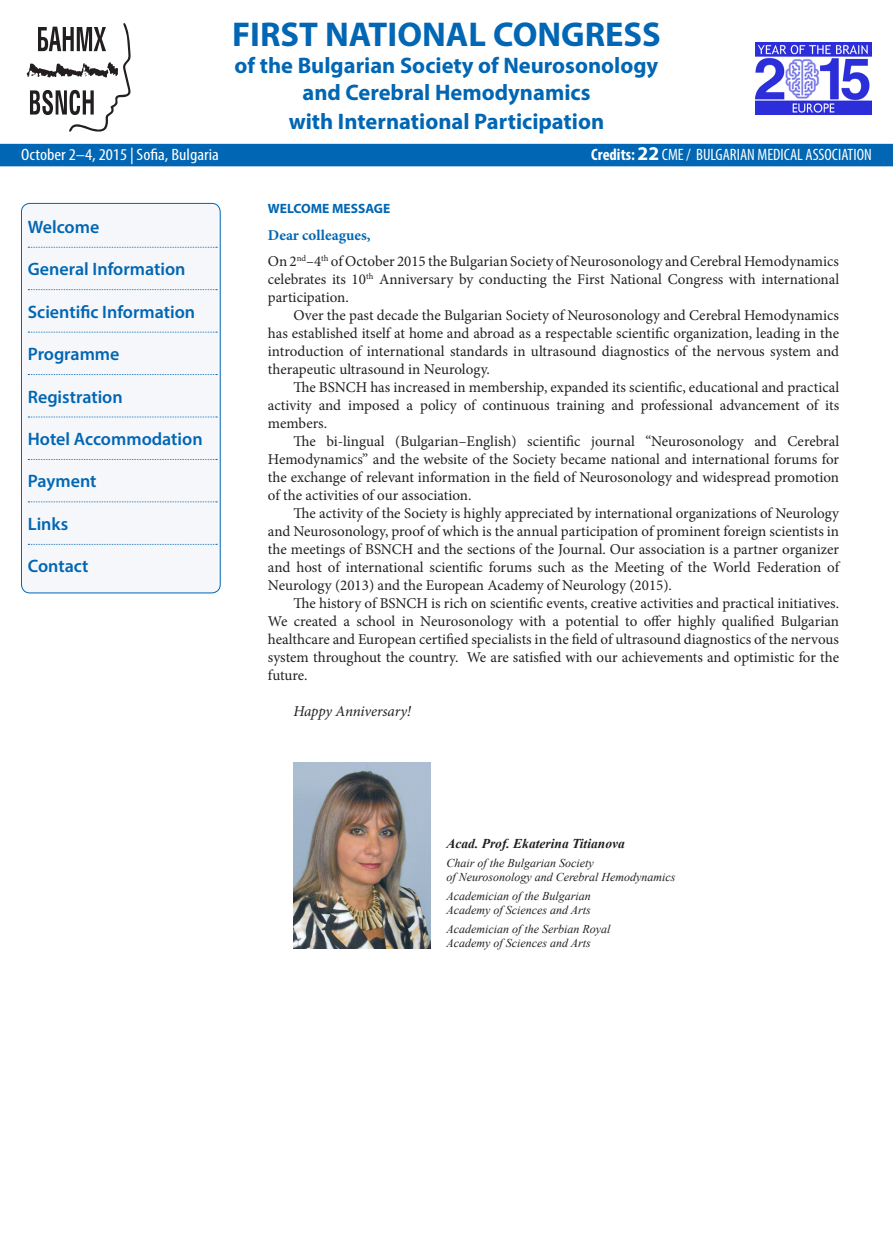
<style>
.page{position:relative;width:893px;height:1234px;background:#fff}
.page>*{position:absolute;margin:0;border:0;box-sizing:border-box;transform-origin:0 0}
.t1{font:700 34.5px "Myriad Pro";color:#0166b3}
.t2{font:700 22.5px/27px "Myriad Pro";color:#0166b3;text-align:center}
.t3{font:600 18px "Myriad Pro";color:#0166b3}
.t4{font:condensed 16.5px "Myriad Pro";color:#fff}
.t5{font:condensed 16.5px "Myriad Pro";color:#fff;scale:1.12 1}
.t6{font:15px/18px "Minion Pro";color:#231f20;text-align:justify}
.t7{font:italic 15px "Minion Pro";letter-spacing:-.01em;color:#231f20}
.t8{font:italic 700 13.5px "Times New Roman";color:#231f20}
.t9{font:700 13.5px "Myriad Pro";color:#0166b3}
.t10{font:italic 12px/14.4px "Times New Roman";color:#231f20}
.s1{font-weight:700}
.s2{font-weight:700;font-stretch:normal;font-size:19.5px}
.s3{font-weight:700;color:#0166b3}
</style>
<div class="page">
<svg style="left:27px;top:23px;width:104px;height:109px"></svg>
<div style="left:0;top:144px;width:893px;height:22px;background:#0166b3"></div>
<img style="left:756px;top:42px;width:116px;height:72px">
<img style="left:293px;top:762px;width:138px;height:185px">
<div style="left:21px;top:203px;width:199px;height:389px;background:#f5f7fb;border-radius:9px"></div>
<div style="left:21px;top:203px;width:199px;height:390px;border:1px solid #0166b3;border-radius:9px"></div>
<svg style="left:28px;top:247px;width:189px;height:1px"></svg>
<svg style="left:28px;top:289px;width:189px;height:1px"></svg>
<svg style="left:28px;top:331px;width:189px;height:1px"></svg>
<svg style="left:28px;top:374px;width:189px;height:1px"></svg>
<svg style="left:28px;top:416px;width:189px;height:1px"></svg>
<svg style="left:28px;top:459px;width:189px;height:1px"></svg>
<svg style="left:28px;top:501px;width:189px;height:1px"></svg>
<svg style="left:28px;top:544px;width:189px;height:1px"></svg>
<h1 class="t1" style="left:232px;top:11px;width:430px">FIRST NATIONAL CONGRESS</h1>
<h2 class="t2" style="left:235px;top:51px;width:425px">of the Bulgarian Society of Neurosonology and Cerebral Hemodynamics</h2>
<h2 class="t2" style="left:289px;top:107px;width:317px">with International Participation</h2>
<p class="t5" style="left:21px;top:145px;width:178px">October 2–4, 2015 | Sofia, Bulgaria</p>
<p class="t4" style="left:591px;top:145px;width:282px"><span class="s1">Credits:</span> <span class="s2">22</span> CME / BULGARIAN MEDICAL ASSOCIATION</p>
<p class="t9" style="left:268px;top:200px;width:124px">WELCOME MESSAGE</p>
<p class="t6" style="left:268px;top:221px;width:573px;line-height:26.5px"><span class="s3">Dear colleagues,<br></span>On 2<sup>nd</sup>–4<sup>th</sup> of October 2015 the Bulgarian Society of Neurosonology and Cerebral Hemodynamics</p>
<p class="t6" style="left:268px;top:270px;width:573px">celebrates its 10<sup>th</sup> Anniversary by conducting the First National Congress with international participation.</p>
<p class="t6" style="left:268px;top:306px;width:573px;text-indent:26px">Over the past decade the Bulgarian Society of Neurosonology and Cerebral Hemodynamics has established itself at home and abroad as a respectable scientific organization, leading in the introduction of international standards in ultrasound diagnostics of the nervous system and therapeutic ultrasound in Neurology.</p>
<p class="t6" style="left:268px;top:378px;width:573px;text-indent:26px">The BSNCH has increased in membership, expanded its scientific, educational and practical activity and imposed a policy of continuous training and professional advancement of its members.</p>
<p class="t6" style="left:268px;top:432px;width:573px;text-indent:26px">The bi-lingual (Bulgarian–English) scientific journal “Neurosonology and Cerebral Hemodynamics” and the website of the Society became national and international forums for the exchange of relevant information in the field of Neurosonology and widespread promotion of the activities of our association.</p>
<p class="t6" style="left:268px;top:504px;width:573px;text-indent:26px">The activity of the Society is highly appreciated by international organizations of Neurology and Neurosonology, proof of which is the annual participation of prominent foreign scientists in the meetings of BSNCH and the sections of the Journal. Our association is a partner organizer and host of international scientific forums such as the Meeting of the World Federation of Neurology (2013) and the European Academy of Neurology (2015).</p>
<p class="t6" style="left:268px;top:594px;width:573px;text-indent:26px">The history of BSNCH is rich on scientific events, creative activities and practical initiatives.<br>We created a school in Neurosonology with a potential to offer highly qualified Bulgarian healthcare and European certified specialists in the field of ultrasound diagnostics of the nervous system throughout the country. We are satisfied with our achievements and optimistic for the future.</p>
<p class="t7" style="left:293px;top:701px;width:119px">Happy Anniversary!</p>
<p class="t3" style="left:28px;top:215px;width:73px">Welcome</p>
<p class="t3" style="left:28px;top:257px;width:159px">General Information</p>
<p class="t3" style="left:28px;top:300px;width:169px">Scientific Information</p>
<p class="t3" style="left:28px;top:342px;width:93px">Programme</p>
<p class="t3" style="left:28px;top:385px;width:96px">Registration</p>
<p class="t3" style="left:28px;top:427px;width:176px">Hotel Accommodation</p>
<p class="t3" style="left:28px;top:470px;width:70px">Payment</p>
<p class="t3" style="left:28px;top:512px;width:42px">Links</p>
<p class="t3" style="left:28px;top:554px;width:62px">Contact</p>
<p class="t8" style="left:446px;top:834px;width:180px">Acad. Prof. Ekaterina Titianova</p>
<p class="t10" style="left:446px;top:855px;width:231px">Chair of the Bulgarian Society<br>of Neurosonology and Cerebral Hemodynamics</p>
<p class="t10" style="left:446px;top:888px;width:146px">Academician of the Bulgarian<br>Academy of Sciences and Arts</p>
<p class="t10" style="left:446px;top:921px;width:165px">Academician of the Serbian Royal<br>Academy of Sciences and Arts</p>
</div>
